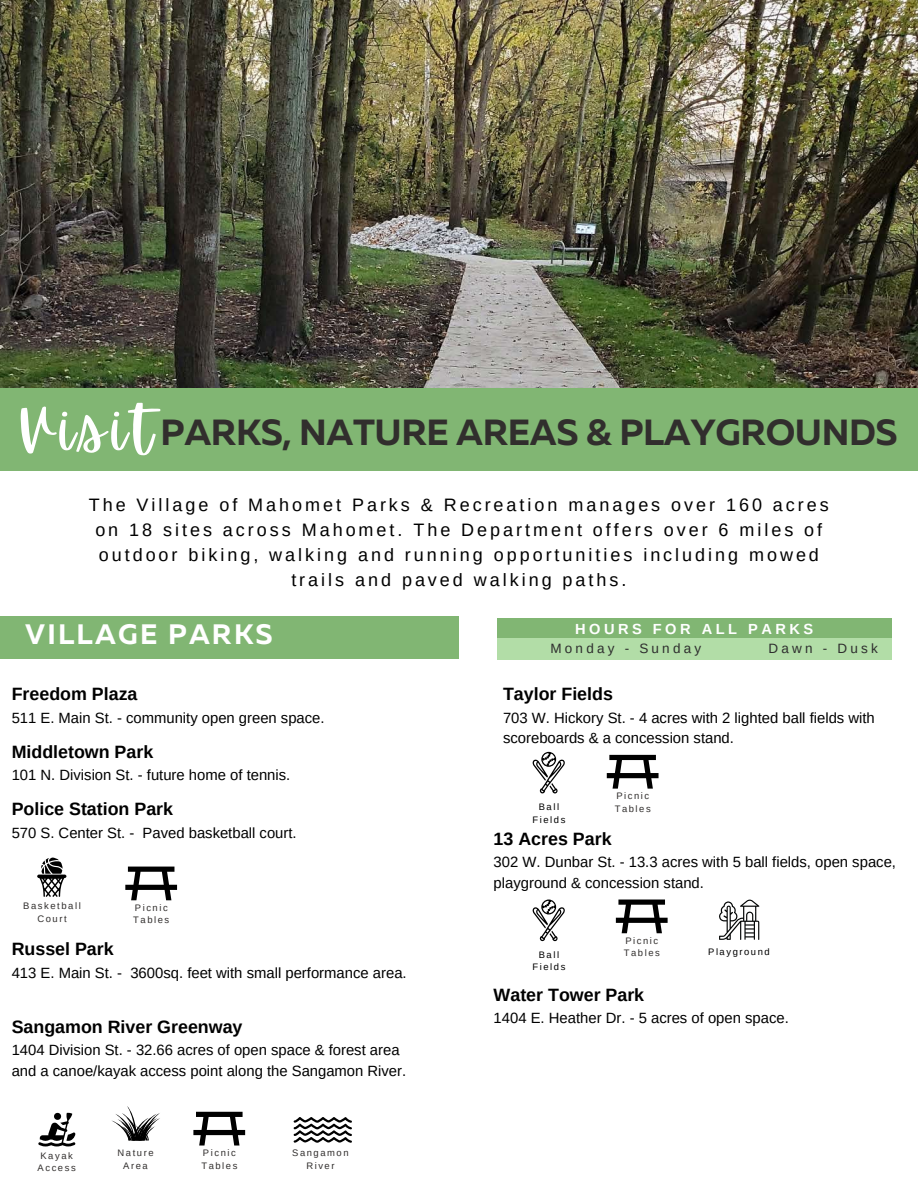
<style>
.page{position:relative;width:918px;height:1188px;background:#fff}
.page>*{position:absolute;margin:0;border:0;box-sizing:border-box;transform-origin:0 0}
.t1{font:700 36.3px "Muller";letter-spacing:-.01em;color:#312e2d}
.t2{font:700 28.05px "Muller";letter-spacing:.08em;color:#fff}
.t3{font:18px/24.8px "Arimo";letter-spacing:.165em;color:#000;text-align:center}
.t4{font:700 17.85px "Arimo";color:#000}
.t5{font:14.85px/20.2px "Arimo";color:#000}
.t6{font:700 14.7px "Arimo";letter-spacing:.24em;color:#fff}
.t7{font:13.5px "Arimo";letter-spacing:.24em;color:#2e2e2e}
.t8{font:9.45px/12.6px "Arimo";letter-spacing:.165em;color:#312e2d;text-align:center}
.t9{font:9.45px/12.6px "Arimo";letter-spacing:.165em;color:#000;text-align:center}
.s1{font-family:"Apricots";font-weight:400;font-size:60.75px;color:#fff}
</style>
<div class="page">
<img style="left:0;top:0;width:918px;height:389px">
<div style="left:0;top:389px;width:918px;height:82px;background:#81b673"></div>
<div style="left:0;top:616px;width:459px;height:42px;background:#81b673"></div>
<svg style="left:37px;top:858px;width:29px;height:39px"></svg>
<svg style="left:294px;top:1117px;width:58px;height:26px"></svg>
<svg style="left:533px;top:752px;width:32px;height:41px"></svg>
<svg style="left:533px;top:900px;width:32px;height:41px"></svg>
<svg style="left:719px;top:900px;width:40px;height:40px"></svg>
<svg style="left:111px;top:1106px;width:49px;height:35px"></svg>
<svg style="left:38px;top:1113px;width:37px;height:33px"></svg>
<svg style="left:125px;top:867px;width:52px;height:33px"></svg>
<svg style="left:193px;top:1112px;width:52px;height:34px"></svg>
<svg style="left:607px;top:755px;width:52px;height:34px"></svg>
<svg style="left:616px;top:900px;width:52px;height:33px"></svg>
<div style="left:497px;top:618px;width:395px;height:21px;background:#81b673"></div>
<div style="left:497px;top:638px;width:257px;height:22px;background:#b2dda7"></div>
<div style="left:755px;top:638px;width:137px;height:22px;background:#b2dda7"></div>
<h1 class="t1" style="left:18px;top:417px;width:882px"><span class="s1">Visit</span> PARKS, NATURE AREAS &amp; PLAYGROUNDS</h1>
<p class="t3" style="left:89px;top:493px;width:742px">The Village of Mahomet Parks &amp; Recreation manages over 160 acres on 18 sites across Mahomet. The Department offers over 6 miles of outdoor biking, walking and running opportunities including mowed trails and paved walking paths.</p>
<h2 class="t2" style="left:25px;top:623px;width:249px">VILLAGE PARKS</h2>
<p class="t4" style="left:12px;top:684px;width:127px">Freedom Plaza</p>
<p class="t5" style="left:12px;top:707px;width:314px">511 E. Main St. - community open green space.</p>
<p class="t4" style="left:12px;top:742px;width:143px">Middletown Park</p>
<p class="t5" style="left:12px;top:765px;width:280px">101 N. Division St. - future home of tennis.</p>
<p class="t4" style="left:12px;top:799px;width:163px">Police Station Park</p>
<p class="t5" style="left:12px;top:822px;width:286px">570 S. Center St. - Paved basketball court.</p>
<p class="t8" style="left:23px;top:900px;width:59px">Basketball<br>Court</p>
<p class="t8" style="left:133px;top:901px;width:38px;text-align:left">Picnic<br>Tables</p>
<p class="t4" style="left:12px;top:939px;width:104px">Russel Park</p>
<p class="t5" style="left:12px;top:962px;width:397px">413 E. Main St. - 3600sq. feet with small performance area.</p>
<p class="t4" style="left:12px;top:1017px;width:232px">Sangamon River Greenway</p>
<p class="t5" style="left:12px;top:1040px;width:396px">1404 Division St. - 32.66 acres of open space &amp; forest area and a canoe/kayak access point along the Sangamon River.</p>
<p class="t8" style="left:38px;top:1149px;width:40px">Kayak<br>Access</p>
<p class="t8" style="left:118px;top:1146px;width:38px">Nature<br>Area</p>
<p class="t8" style="left:201px;top:1146px;width:38px;text-align:left">Picnic<br>Tables</p>
<p class="t8" style="left:292px;top:1146px;width:58px">Sangamon<br>River</p>
<p class="t6" style="left:575px;top:620px;width:240px">HOURS FOR ALL PARKS</p>
<p class="t7" style="left:550px;top:641px;width:152px">Monday - Sunday</p>
<p class="t7" style="left:769px;top:641px;width:111px">Dawn - Dusk</p>
<p class="t4" style="left:503px;top:684px;width:111px">Taylor Fields</p>
<p class="t5" style="left:503px;top:707px;width:373px">703 W. Hickory St. - 4 acres with 2 lighted ball fields with scoreboards &amp; a concession stand.</p>
<p class="t9" style="left:533px;top:801px;width:34px">Ball<br>Fields</p>
<p class="t8" style="left:615px;top:789px;width:38px;text-align:left">Picnic<br>Tables</p>
<p class="t4" style="left:494px;top:829px;width:119px">13 Acres Park</p>
<p class="t5" style="left:494px;top:852px;width:404px">302 W. Dunbar St. - 13.3 acres with 5 ball fields, open space, playground &amp; concession stand.</p>
<p class="t8" style="left:624px;top:934px;width:38px;text-align:left">Picnic<br>Tables</p>
<p class="t9" style="left:533px;top:948px;width:34px">Ball<br>Fields</p>
<p class="t9" style="left:708px;top:945px;width:63px">Playground</p>
<p class="t4" style="left:494px;top:985px;width:152px">Water Tower Park</p>
<p class="t5" style="left:494px;top:1008px;width:297px">1404 E. Heather Dr. - 5 acres of open space.</p>
</div>
